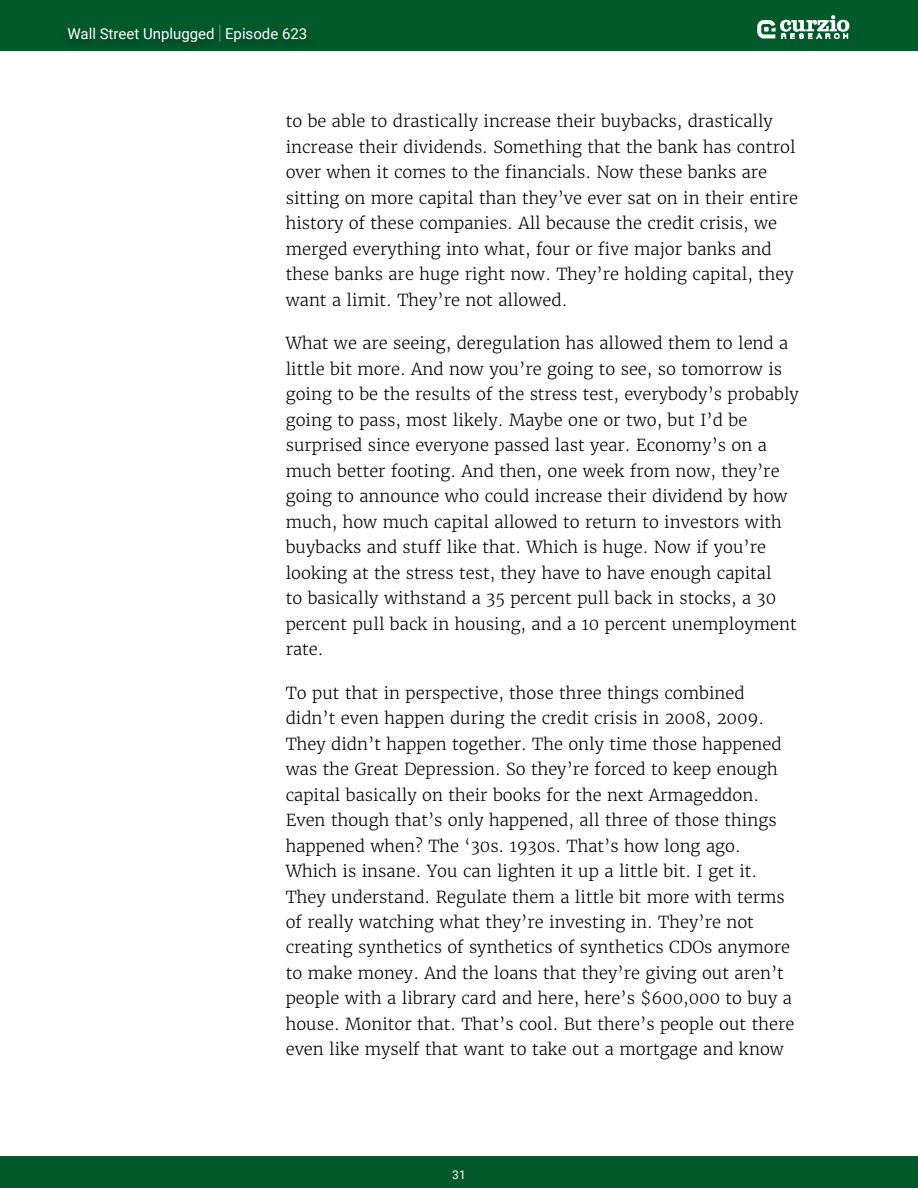
<style>
.page{position:relative;width:918px;height:1188px;background:#fff}
.page>*{position:absolute;margin:0;border:0;box-sizing:border-box;transform-origin:0 0}
.t1{font:300 16.5px/25.5px "Merriweather";color:#000}
.t2{font:15px "Roboto";color:#fff}
.t3{font:12px "Roboto";color:#fff}
.s1{font-weight:100;font-size:20.25px}
</style>
<div class="page">
<div style="left:0;top:0;width:918px;height:51px;background:#00592b"></div>
<div style="left:0;top:1156px;width:918px;height:32px;background:#00592b"></div>
<div style="left:61px;top:22px;width:253px;height:32px;background:#000;opacity:.3"></div>
<svg style="left:757px;top:15px;width:92px;height:24px"></svg>
<p class="t2" style="left:68px;top:24px;width:241px">Wall Street Unplugged <span class="s1">|</span> Episode 623</p>
<p class="t1" style="left:286px;top:109px;width:514px">to be able to drastically increase their buybacks, drastically increase their dividends. Something that the bank has control over when it comes to the financials. Now these banks are sitting on more capital than they’ve ever sat on in their entire history of these companies. All because the credit crisis, we merged everything into what, four or five major banks and these banks are huge right now. They’re holding capital, they want a limit. They’re not allowed.</p>
<p class="t1" style="left:286px;top:331px;width:515px">What we are seeing, deregulation has allowed them to lend a little bit more. And now you’re going to see, so tomorrow is going to be the results of the stress test, everybody’s probably going to pass, most likely. Maybe one or two, but I’d be surprised since everyone passed last year. Economy’s on a much better footing. And then, one week from now, they’re going to announce who could increase their dividend by how much, how much capital allowed to return to investors with buybacks and stuff like that. Which is huge. Now if you’re looking at the stress test, they have to have enough capital<br>to basically withstand a 35 percent pull back in stocks, a 30 percent pull back in housing, and a 10 percent unemployment rate.</p>
<p class="t1" style="left:286px;top:680px;width:510px">To put that in perspective, those three things combined didn’t even happen during the credit crisis in 2008, 2009.<br>They didn’t happen together. The only time those happened was the Great Depression. So they’re forced to keep enough capital basically on their books for the next Armageddon.<br>Even though that’s only happened, all three of those things happened when? The ‘30s. 1930s. That’s how long ago.<br>Which is insane. You can lighten it up a little bit. I get it.<br>They understand. Regulate them a little bit more with terms of really watching what they’re investing in. They’re not creating synthetics of synthetics of synthetics CDOs anymore to make money. And the loans that they’re giving out aren’t people with a library card and here, here’s $600,000 to buy a house. Monitor that. That’s cool. But there’s people out there even like myself that want to take out a mortgage and know</p>
<p class="t3" style="left:452px;top:1166px;width:15px">31</p>
</div>
